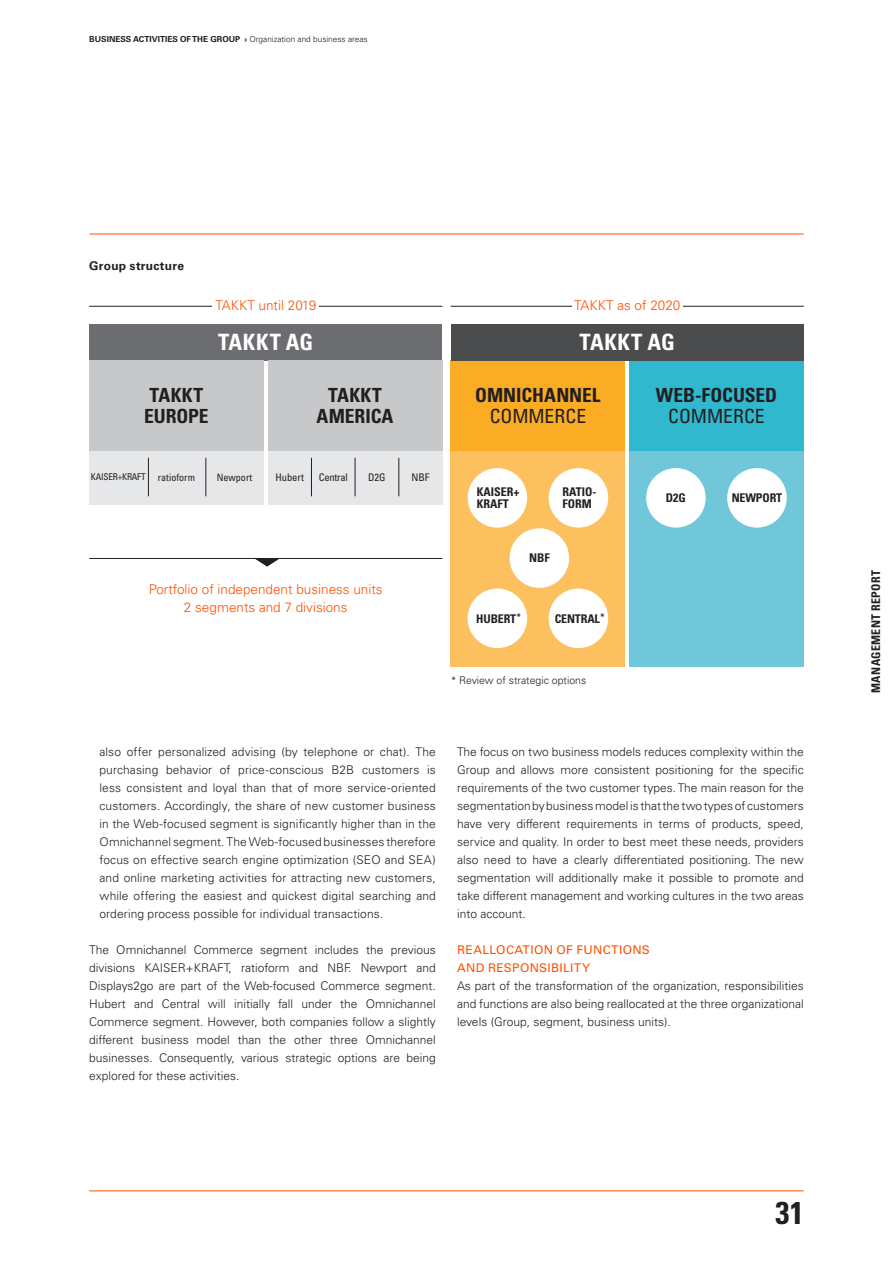
<style>
.page{position:relative;width:893px;height:1263px;background:#fff}
.page>*{position:absolute;margin:0;border:0;box-sizing:border-box;transform-origin:0 0}
.t1{font:700 condensed 31.5px "Univers LT Std";color:#231f20}
.t2{font:700 condensed 22.5px "Univers LT Std";letter-spacing:.025em;color:#fff}
.t3{font:700 condensed 19.5px "Univers LT Std";letter-spacing:-.005em;color:#231f20}
.t4{font:condensed 19.5px "Univers LT Std";color:#231f20}
.t5{font:300 13.5px "Univers LT Std";color:#ff5000}
.Fließtext{font:300 12px/18px "Univers LT Std";color:#231f20;text-align:justify}
.t6{font:700 condensed 12px/12px "Univers LT Std";color:#231f20}
.Fließtext-2{font:12px "Univers LT Std";letter-spacing:.025em;color:#ff5000}
.t7{font:700 condensed 12px "Univers LT Std";letter-spacing:.025em;color:#231f20}
.Fließtext-3{font:700 12px "Univers LT Std";letter-spacing:.02em;color:#231f20}
.t8{font:300 10.5px "Univers LT Std";color:#231f20}
.t9{font:condensed 10.5px "Univers LT Std";color:#231f20}
.t10{font:condensed 10.5px "Univers LT Std";letter-spacing:-.02em;color:#231f20}
.t11{font:condensed 10.2px "Univers LT Std";color:#231f20}
.t12{font:condensed 9.3px "Univers LT Std";letter-spacing:-.02em;color:#231f20}
.t13{font:700 8.25px "Univers LT Std";color:#231f20}
.s1{font-weight:300}
</style>
<div class="page">
<hr style="left:90px;top:1190px;width:713px;height:1px;background:#ff5000">
<hr style="left:90px;top:234px;width:713px;height:1px;background:#ff5000">
<div style="left:451px;top:450px;width:174px;height:216px;background:#fdc05f"></div>
<div style="left:629px;top:450px;width:175px;height:216px;background:#70c7d9"></div>
<div style="left:89px;top:324px;width:353px;height:36px;background:#6c6d70"></div>
<div style="left:89px;top:450px;width:175px;height:54px;background:#e6e7e9"></div>
<div style="left:268px;top:450px;width:174px;height:54px;background:#e6e7e9"></div>
<div style="left:451px;top:360px;width:174px;height:90px;background:#faac24"></div>
<div style="left:629px;top:360px;width:175px;height:90px;background:#30b8ce"></div>
<div style="left:468px;top:468px;width:59px;height:60px;background:#fff;border-radius:50%"></div>
<div style="left:549px;top:468px;width:59px;height:60px;background:#fff;border-radius:50%"></div>
<div style="left:468px;top:588px;width:59px;height:60px;background:#fff;border-radius:50%"></div>
<div style="left:549px;top:588px;width:59px;height:60px;background:#fff;border-radius:50%"></div>
<div style="left:727px;top:468px;width:60px;height:60px;background:#fff;border-radius:50%"></div>
<div style="left:646px;top:468px;width:60px;height:60px;background:#fff;border-radius:50%"></div>
<div style="left:510px;top:528px;width:59px;height:60px;background:#fff;border-radius:50%"></div>
<div style="left:451px;top:324px;width:353px;height:36px;background:#4b4c4d"></div>
<div style="left:89px;top:360px;width:175px;height:90px;background:#c7c8ca"></div>
<div style="left:268px;top:360px;width:174px;height:90px;background:#c7c8ca"></div>
<hr style="left:90px;top:558px;width:352px;height:1px;background:#231f20">
<svg style="left:255px;top:559px;width:24px;height:8px"></svg>
<hr style="left:148px;top:458px;width:1px;height:38px;background:#231f20">
<hr style="left:206px;top:458px;width:1px;height:38px;background:#231f20">
<hr style="left:311px;top:458px;width:1px;height:38px;background:#231f20">
<hr style="left:355px;top:458px;width:1px;height:38px;background:#231f20">
<hr style="left:399px;top:458px;width:1px;height:38px;background:#231f20">
<hr style="left:89px;top:306px;width:353px;height:1px;background:#231f20">
<div style="left:213px;top:300px;width:106px;height:10px;background:#fff"></div>
<hr style="left:451px;top:306px;width:352px;height:1px;background:#231f20">
<div style="left:572px;top:300px;width:110px;height:10px;background:#fff"></div>
<p class="t13" style="left:89px;top:34px;width:280px">BUSINESS ACTIVITIES OF THE GROUP › <span class="s1">Organization and business areas</span></p>
<p class="Fließtext-3" style="left:89px;top:259px;width:96px">Group structure</p>
<p class="t5" style="left:215px;top:297px;width:102px">TAKKT until 2019</p>
<p class="t5" style="left:574px;top:297px;width:108px">TAKKT as of 2020</p>
<p class="t2" style="left:218px;top:328px;width:97px">TAKKT AG</p>
<p class="t2" style="left:580px;top:328px;width:97px">TAKKT AG</p>
<p class="t3" style="left:150px;top:383px;width:55px">TAKKT</p>
<p class="t3" style="left:144px;top:404px;width:66px">EUROPE</p>
<p class="t3" style="left:328px;top:383px;width:55px">TAKKT</p>
<p class="t3" style="left:317px;top:404px;width:78px">AMERICA</p>
<p class="t12" style="left:91px;top:471px;width:56px">KAISER+KRAFT</p>
<p class="t11" style="left:158px;top:471px;width:39px">ratioform</p>
<p class="t11" style="left:217px;top:471px;width:37px">Newport</p>
<p class="t9" style="left:275px;top:470px;width:30px">Hubert</p>
<p class="t10" style="left:319px;top:470px;width:31px">Central</p>
<p class="t9" style="left:368px;top:470px;width:19px">D2G</p>
<p class="t9" style="left:411px;top:470px;width:20px">NBF</p>
<p class="t5" style="left:149px;top:581px;width:235px">Portfolio of independent business units</p>
<p class="t5" style="left:184px;top:599px;width:165px">2 segments and 7 divisions</p>
<p class="t3" style="left:475px;top:383px;width:127px">OMNICHANNEL</p>
<p class="t4" style="left:490px;top:403px;width:98px">COMMERCE</p>
<p class="t6" style="left:477px;top:486px;width:44px">KAISER+</p>
<p class="t6" style="left:477px;top:498px;width:34px">KRAFT</p>
<p class="t6" style="left:563px;top:486px;width:35px">RATIO-<br>FORM</p>
<p class="t6" style="left:529px;top:552px;width:22px">NBF</p>
<p class="t6" style="left:476px;top:612px;width:46px">HUBERT<sup>*</sup></p>
<p class="t6" style="left:555px;top:612px;width:51px">CENTRAL<sup>*</sup></p>
<p class="t8" style="left:451px;top:674px;width:137px">* Review of strategic options</p>
<p class="t3" style="left:656px;top:383px;width:123px">WEB-FOCUSED</p>
<p class="t4" style="left:668px;top:403px;width:98px">COMMERCE</p>
<p class="t6" style="left:666px;top:492px;width:21px">D2G</p>
<p class="t6" style="left:732px;top:492px;width:52px">NEWPORT</p>
<p class="Fließtext" style="left:99px;top:743px;width:338px">also offer personalized advising (by telephone or chat). The purchasing behavior of price-conscious B2B customers is less consistent and loyal than that of more service-oriented customers. Accordingly, the share of new customer business in the Web-focused segment is significantly higher than in the Omnichannel segment. The Web-focused businesses therefore focus on effective search engine optimization (SEO and SEA) and online marketing activities for attracting new customers, while offering the easiest and quickest digital searching and ordering process possible for individual transactions.</p>
<p class="Fließtext" style="left:89px;top:941px;width:348px">The Omnichannel Commerce segment includes the previous divisions KAISER+KRAFT, ratioform and NBF. Newport and Displays2go are part of the Web-focused Commerce segment.<br>Hubert and Central will initially fall under the Omnichannel Commerce segment. However, both companies follow a slightly different business model than the other three Omnichannel businesses. Consequently, various strategic options are being explored for these activities.</p>
<p class="Fließtext" style="left:457px;top:743px;width:348px">The focus on two business models reduces complexity within the Group and allows more consistent positioning for the specific requirements of the two customer types. The main reason for the segmentation by business model is that the two types of customers have very different requirements in terms of products, speed, service and quality. In order to best meet these needs, providers also need to have a clearly differentiated positioning. The new segmentation will additionally make it possible to promote and take different management and working cultures in the two areas into account.</p>
<p class="Fließtext-2" style="left:457px;top:943px;width:194px">REALLOCATION OF FUNCTIONS</p>
<p class="Fließtext-2" style="left:457px;top:961px;width:135px">AND RESPONSIBILITY</p>
<p class="Fließtext" style="left:457px;top:977px;width:348px">As part of the transformation of the organization, responsibilities and functions are also being reallocated at the three organizational levels (Group, segment, business units).</p>
<h1 class="t1" style="left:775px;top:1193px;width:30px">31</h1>
<p class="t7" style="left:869px;top:693px;width:125px;rotate:-90deg">MANAGEMENT REPORT</p>
</div>
